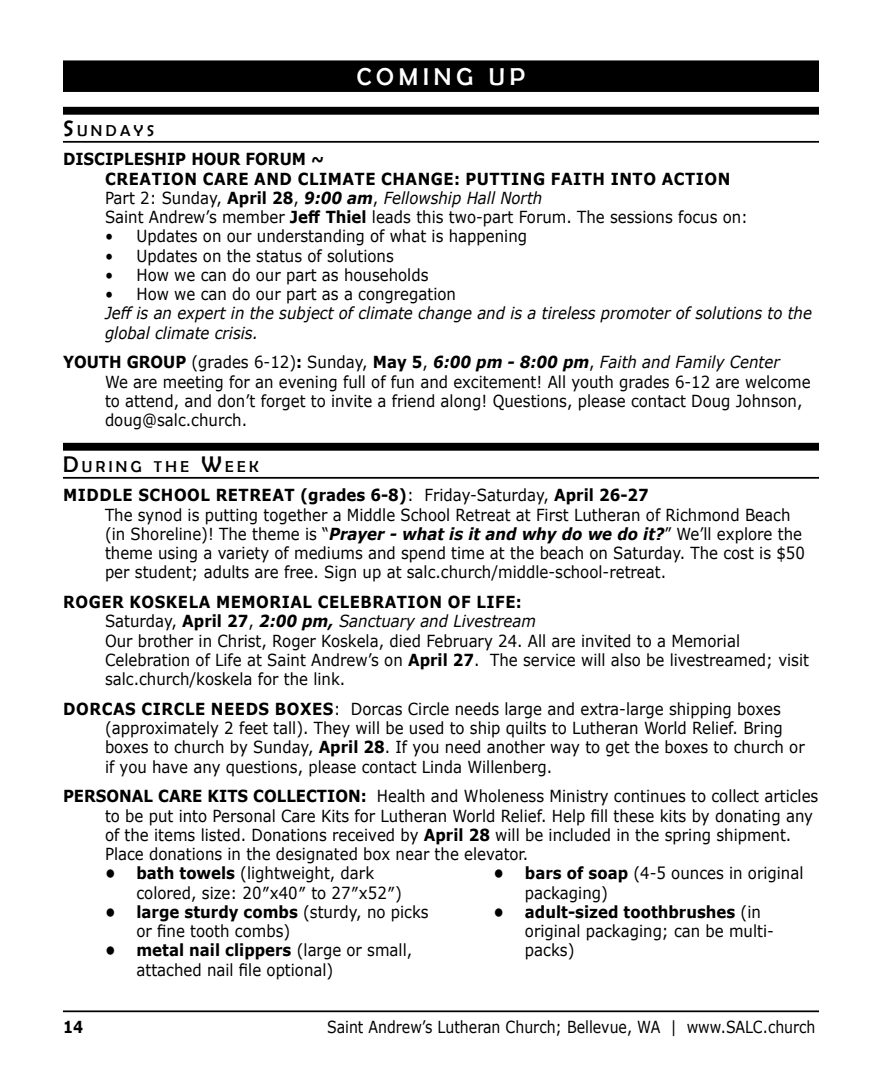
<style>
.page{position:relative;width:882px;height:1071px;background:#fff}
.page>*{position:absolute;margin:0;border:0;box-sizing:border-box;transform-origin:0 0}
.t1{font:24.5px "Berlin Sans FB";letter-spacing:.2em;color:#fff}
.t2{font:16.62px/19.2px "Verdana";color:#000;scale:.9 1}
.t3{font:700 16.62px/19.2px "Verdana";letter-spacing:.035em;color:#000;scale:.9 1}
.t4{font:italic 16.62px/19.2px "Verdana";color:#000;scale:.9 1}
.t5{font:16.62px "Verdana";color:#000;scale:.85 1}
.t6{font:700 16.62px "Verdana";letter-spacing:.035em;color:#000;scale:.85 1}
.t7{font:15.92px "Berlin Sans FB";letter-spacing:.215em;color:#000}
.s1{font-size:22.75px}
.s2{font-weight:400}
.s3{font-style:italic}
.s4{font-weight:400;font-style:italic}
.s5{font-weight:700}
.s6{font-weight:700;font-style:italic}
</style>
<div class="page">
<hr style="left:63px;top:1010px;width:756px;height:2px;background:#000">
<div style="left:63px;top:60px;width:756px;height:32px;background:#000"></div>
<div style="left:63px;top:107px;width:756px;height:8px;background:#000"></div>
<hr style="left:63px;top:141px;width:756px;height:2px;background:#000">
<div style="left:63px;top:443px;width:756px;height:8px;background:#000"></div>
<hr style="left:63px;top:477px;width:756px;height:2px;background:#000">
<h1 class="t1" style="left:357px;top:63px;width:170px">COMING UP</h1>
<p class="t7" style="left:63px;top:121px;width:91px"><span class="s1">S</span>UNDAYS</p>
<p class="t3" style="left:105px;top:149px;width:716px;text-indent:-42px">DISCIPLESHIP HOUR FORUM ~<br>CREATION CARE AND CLIMATE CHANGE: PUTTING FAITH INTO ACTION <span class="s2">Part 2: Sunday,</span> April 28<span class="s2">,</span> <span class="s3">9:00 am</span><span class="s2">,</span> <span class="s4">Fellowship Hall North<br></span><span class="s2">Saint Andrew’s member</span> Jeff Thiel <span class="s2">leads this two-part Forum. The sessions focus on:</span></p>
<p class="t2" style="left:105px;top:227px;width:471px">• Updates on our understanding of what is happening</p>
<p class="t2" style="left:105px;top:246px;width:322px">• Updates on the status of solutions</p>
<p class="t2" style="left:105px;top:265px;width:361px">• How we can do our part as households</p>
<p class="t2" style="left:105px;top:284px;width:392px">• How we can do our part as a congregation</p>
<p class="t4" style="left:105px;top:304px;width:787px">Jeff is an expert in the subject of climate change and is a tireless promoter of solutions to the global climate crisis.</p>
<p class="t2" style="left:105px;top:353px;width:786px;text-indent:-42px"><span class="s5">YOUTH GROUP</span> (grades 6-12)<span class="s5">:</span> Sunday, <span class="s5">May 5</span>, <span class="s6">6:00 pm - 8:00 pm</span>, <span class="s3">Faith and Family Center<br></span>We are meeting for an evening full of fun and excitement! All youth grades 6-12 are welcome to attend, and don’t forget to invite a friend along! Questions, please contact Doug Johnson, doug@salc.church.</p>
<p class="t7" style="left:63px;top:457px;width:197px"><span class="s1">D</span>URING THE <span class="s1">W</span>EEK</p>
<p class="t2" style="left:105px;top:486px;width:779px;text-indent:-42px"><span class="s5">MIDDLE SCHOOL RETREAT (grades 6-8)</span>: Friday-Saturday, <span class="s5">April 26-27<br></span>The synod is putting together a Middle School Retreat at First Lutheran of Richmond Beach (in Shoreline)! The theme is “<span class="s6">Prayer - what is it and why do we do it?</span>” We’ll explore the theme using a variety of mediums and spend time at the beach on Saturday. The cost is $50 per student; adults are free. Sign up at salc.church/middle-school-retreat.</p>
<p class="t2" style="left:105px;top:592px;width:784px;text-indent:-42px"><span class="s5">ROGER KOSKELA MEMORIAL CELEBRATION OF LIFE:<br></span>Saturday, <span class="s5">April 27</span>, <span class="s6">2:00 pm,</span> <span class="s3">Sanctuary and Livestream<br></span>Our brother in Christ, Roger Koskela, died February 24. All are invited to a Memorial Celebration of Life at Saint Andrew’s on <span class="s5">April 27</span>. The service will also be livestreamed; visit salc.church/koskela for the link.</p>
<p class="t2" style="left:105px;top:699px;width:779px;text-indent:-42px"><span class="s5">DORCAS CIRCLE NEEDS BOXES</span>: Dorcas Circle needs large and extra-large shipping boxes (approximately 2 feet tall). They will be used to ship quilts to Lutheran World Relief. Bring boxes to church by Sunday, <span class="s5">April 28</span>. If you need another way to get the boxes to church or if you have any questions, please contact Linda Willenberg.</p>
<p class="t2" style="left:105px;top:787px;width:794px;text-indent:-42px"><span class="s5">PERSONAL CARE KITS COLLECTION:</span> Health and Wholeness Ministry continues to collect articles to be put into Personal Care Kits for Lutheran World Relief. Help fill these kits by donating any of the items listed. Donations received by <span class="s5">April 28</span> will be included in the spring shipment.<br>Place donations in the designated box near the elevator.</p>
<p class="t2" style="left:136px;top:864px;width:296px;text-indent:-31px"><span class="s5">• bath towels</span> (lightweight, dark colored, size: 20″x40″ to 27″x52″)</p>
<p class="t2" style="left:136px;top:902px;width:326px;text-indent:-31px"><span class="s5">• large sturdy combs</span> (sturdy, no picks or fine tooth combs)</p>
<p class="t2" style="left:136px;top:941px;width:308px;text-indent:-31px"><span class="s5">• metal nail clippers</span> (large or small, attached nail file optional)</p>
<p class="t2" style="left:525px;top:864px;width:311px;text-indent:-31px"><span class="s5">• bars of soap</span> (4-5 ounces in original packaging)</p>
<p class="t2" style="left:525px;top:902px;width:278px;text-indent:-31px"><span class="s5">• adult-sized toothbrushes</span> (in original packaging; can be multi&shy;packs)</p>
<p class="t6" style="left:63px;top:1015px;width:25px">14</p>
<p class="t5" style="left:327px;top:1016px;width:576px">Saint Andrew’s Lutheran Church; Bellevue, WA | www.SALC.church</p>
</div>
